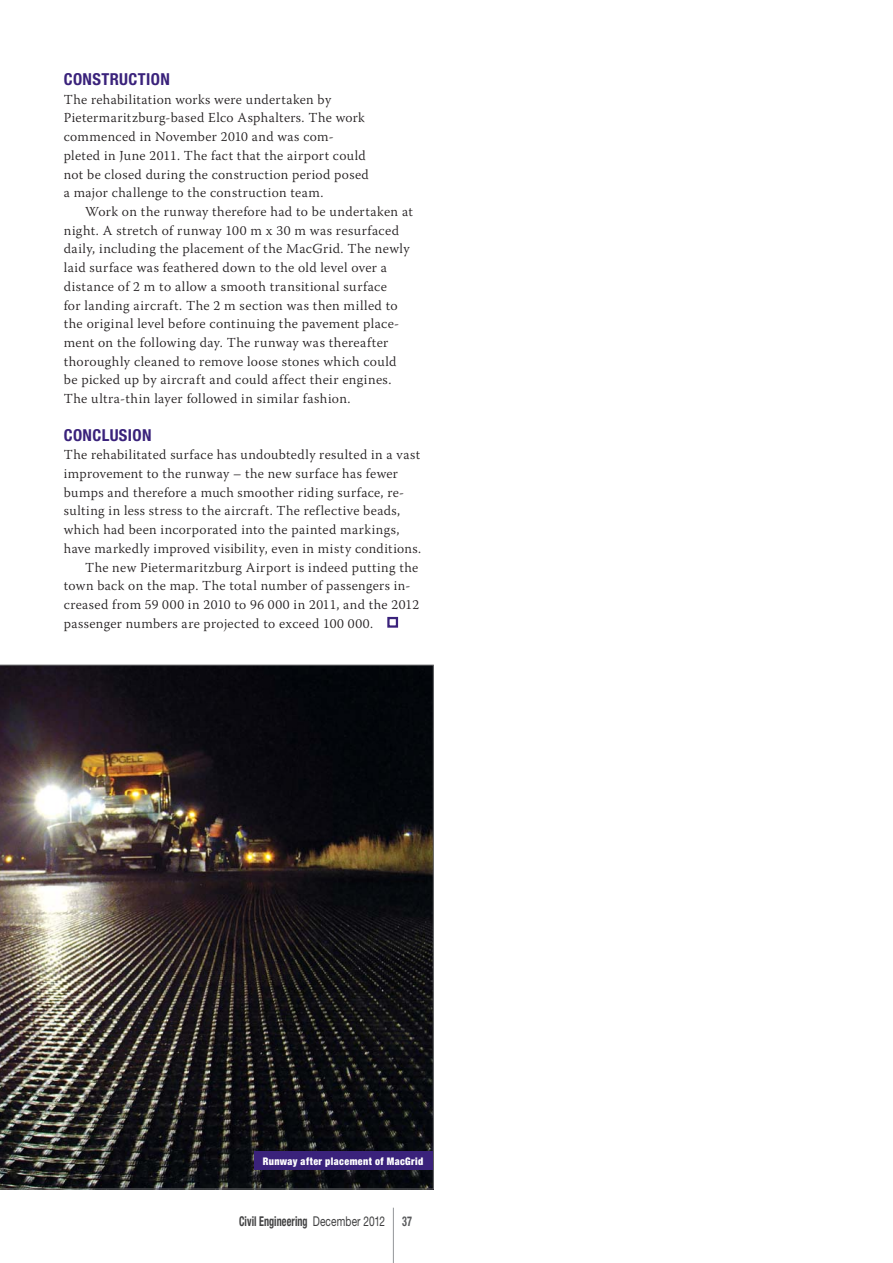
<style>
.page{position:relative;width:893px;height:1263px;background:#fff}
.page>*{position:absolute;margin:0;border:0;box-sizing:border-box;transform-origin:0 0}
.t1{font:700 condensed 16.5px "Helvetica Neue";letter-spacing:.025em;color:#3a227b}
.t2{font:300 13.65px "Warnock Pro";letter-spacing:.025em;color:#231f20}
.t3{font:700 condensed 13.5px "Helvetica Neue";letter-spacing:.01em;color:#404041;scale:.75 1}
.t4{font:900 condensed 10.5px "Helvetica Neue";letter-spacing:.045em;color:#fff;scale:.95 1}
.s1{font-weight:400;font-stretch:normal}
.s2{color:#58595b}
</style>
<div class="page">
<hr style="left:393px;top:1208px;width:1px;height:55px;background:#939598">
<img style="left:0;top:665px;width:434px;height:524px">
<div style="left:387px;top:617px;width:11px;height:11px;border:2px solid #3a227b"></div>
<div style="left:255px;top:1151px;width:178px;height:19px;background:#3a227b"></div>
<p class="t1" style="left:64px;top:73px;width:108px">CONSTRUCTION</p>
<p class="t2" style="left:64px;top:94px;width:269px">The rehabilitation works were undertaken by</p>
<p class="t2" style="left:64px;top:113px;width:303px">Pietermaritzburg-based Elco Asphalters. The work</p>
<p class="t2" style="left:64px;top:131px;width:272px">commenced in November 2010 and was com-</p>
<p class="t2" style="left:64px;top:150px;width:303px">pleted in June 2011. The fact that the airport could</p>
<p class="t2" style="left:64px;top:169px;width:307px">not be closed during the construction period posed</p>
<p class="t2" style="left:64px;top:188px;width:261px">a major challenge to the construction team.</p>
<p class="t2" style="left:85px;top:206px;width:329px">Work on the runway therefore had to be undertaken at</p>
<p class="t2" style="left:64px;top:225px;width:337px">night. A stretch of runway 100 m x 30 m was resurfaced</p>
<p class="t2" style="left:64px;top:244px;width:347px">daily, including the placement of the MacGrid. The newly</p>
<p class="t2" style="left:64px;top:262px;width:325px">laid surface was feathered down to the old level over a</p>
<p class="t2" style="left:64px;top:281px;width:325px">distance of 2 m to allow a smooth transitional surface</p>
<p class="t2" style="left:64px;top:300px;width:335px">for landing aircraft. The 2 m section was then milled to</p>
<p class="t2" style="left:64px;top:319px;width:337px">the original level before continuing the pavement place-</p>
<p class="t2" style="left:64px;top:337px;width:326px">ment on the following day. The runway was thereafter</p>
<p class="t2" style="left:64px;top:356px;width:334px">thoroughly cleaned to remove loose stones which could</p>
<p class="t2" style="left:64px;top:375px;width:329px">be picked up by aircraft and could affect their engines.</p>
<p class="t2" style="left:64px;top:393px;width:288px">The ultra-thin layer followed in similar fashion.</p>
<p class="t1" style="left:64px;top:429px;width:89px">CONCLUSION</p>
<p class="t2" style="left:64px;top:449px;width:358px">The rehabilitated surface has undoubtedly resulted in a vast</p>
<p class="t2" style="left:64px;top:468px;width:336px">improvement to the runway – the new surface has fewer</p>
<p class="t2" style="left:64px;top:487px;width:342px">bumps and therefore a much smoother riding surface, re-</p>
<p class="t2" style="left:64px;top:506px;width:338px">sulting in less stress to the aircraft. The reflective beads,</p>
<p class="t2" style="left:64px;top:524px;width:337px">which had been incorporated into the painted markings,</p>
<p class="t2" style="left:64px;top:543px;width:359px">have markedly improved visibility, even in misty conditions.</p>
<p class="t2" style="left:85px;top:562px;width:335px">The new Pietermaritzburg Airport is indeed putting the</p>
<p class="t2" style="left:64px;top:580px;width:348px">town back on the map. The total number of passengers in-</p>
<p class="t2" style="left:64px;top:599px;width:357px">creased from 59 000 in 2010 to 96 000 in 2011, and the 2012</p>
<p class="t2" style="left:64px;top:618px;width:311px">passenger numbers are projected to exceed 100 000.</p>
<p class="t4" style="left:263px;top:1158px;width:171px">Runway after placement of MacGrid</p>
<p class="t3" style="left:239px;top:1217px;width:232px">Civil Engineering <span class="s1">December 2012</span> <span class="s2">37</span></p>
</div>
